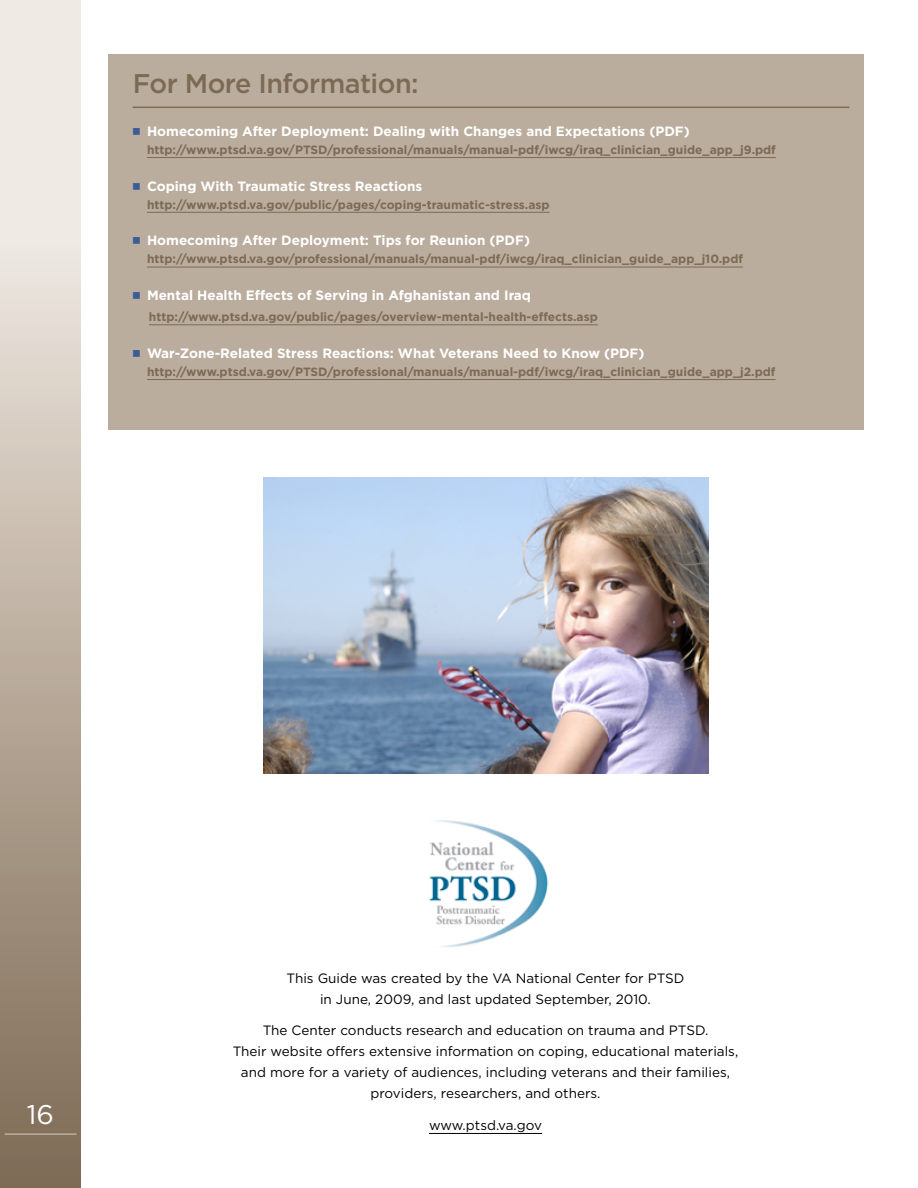
<style>
.page{position:relative;width:918px;height:1188px;background:#fff}
.page>*{position:absolute;margin:0;border:0;box-sizing:border-box;transform-origin:0 0}
._03_Hed{font:500 27px "Gotham";letter-spacing:-.02em;color:#7c6a55}
.t1{font:27px "Gotham";color:#fff}
._01-Text_no_indent{font:13.5px/21px "Gotham";color:#000;text-align:center}
._05_Sidebar{font:700 13.5px "Gotham";color:#fff}
._05_Sidebar-2{font:700 12px "Gotham";color:#7c6a55}
.s1{font-family:"Universal Newswith Comm Pi";font-weight:400;color:#3d5c95}
</style>
<div class="page">
<hr style="left:429px;top:1133px;width:113px;height:1px;background:#000">
<div style="left:108px;top:54px;width:756px;height:376px;background:#bbad9d"></div>
<hr style="left:133px;top:107px;width:716px;height:1px;background:#7c6a55">
<hr style="left:147px;top:157px;width:629px;height:1px;background:#7c6a55">
<hr style="left:147px;top:212px;width:403px;height:1px;background:#7c6a55">
<hr style="left:147px;top:267px;width:596px;height:1px;background:#7c6a55">
<hr style="left:149px;top:324px;width:449px;height:1px;background:#7c6a55">
<hr style="left:147px;top:379px;width:629px;height:1px;background:#7c6a55">
<svg style="left:0;top:0;width:81px;height:1188px"></svg>
<hr style="left:4px;top:1133px;width:72px;height:2px;background:#bbad9d">
<img style="left:263px;top:478px;width:446px;height:296px">
<img style="left:429px;top:820px;width:120px;height:128px">
<p class="_03_Hed" style="left:133px;top:68px;width:287px">For More Information:</p>
<p class="_05_Sidebar" style="left:133px;top:123px;width:559px"><span class="s1">n</span> Homecoming After Deployment: Dealing with Changes and Expectations (PDF)</p>
<p class="_05_Sidebar-2" style="left:147px;top:143px;width:630px">http://www.ptsd.va.gov/PTSD/professional/manuals/manual-pdf/iwcg/iraq_clinician_guide_app_j9.pdf</p>
<p class="_05_Sidebar" style="left:133px;top:178px;width:291px"><span class="s1">n</span> Coping With Traumatic Stress Reactions</p>
<p class="_05_Sidebar-2" style="left:147px;top:197px;width:404px">http://www.ptsd.va.gov/public/pages/coping-traumatic-stress.asp</p>
<p class="_05_Sidebar" style="left:133px;top:233px;width:399px"><span class="s1">n</span> Homecoming After Deployment: Tips for Reunion (PDF)</p>
<p class="_05_Sidebar-2" style="left:147px;top:252px;width:598px">http://www.ptsd.va.gov/professional/manuals/manual-pdf/iwcg/iraq_clinician_guide_app_j10.pdf</p>
<p class="_05_Sidebar" style="left:133px;top:287px;width:400px"><span class="s1">n</span> Mental Health Effects of Serving in Afghanistan and Iraq</p>
<p class="_05_Sidebar-2" style="left:149px;top:310px;width:450px">http://www.ptsd.va.gov/public/pages/overview-mental-health-effects.asp</p>
<p class="_05_Sidebar" style="left:133px;top:345px;width:513px"><span class="s1">n</span> War-Zone-Related Stress Reactions: What Veterans Need to Know (PDF)</p>
<p class="_05_Sidebar-2" style="left:147px;top:365px;width:630px">http://www.ptsd.va.gov/PTSD/professional/manuals/manual-pdf/iwcg/iraq_clinician_guide_app_j2.pdf</p>
<h1 class="t1" style="left:27px;top:1100px;width:29px">16</h1>
<p class="_01-Text_no_indent" style="left:286px;top:967px;width:400px">This Guide was created by the VA National Center for PTSD in June, 2009, and last updated September, 2010.</p>
<p class="_01-Text_no_indent" style="left:233px;top:1020px;width:507px">The Center conducts research and education on trauma and PTSD.<br>Their website offers extensive information on coping, educational materials, and more for a variety of audiences, including veterans and their families, providers, researchers, and others.</p>
<p class="_01-Text_no_indent" style="left:429px;top:1114px;width:115px">www.ptsd.va.gov</p>
</div>
